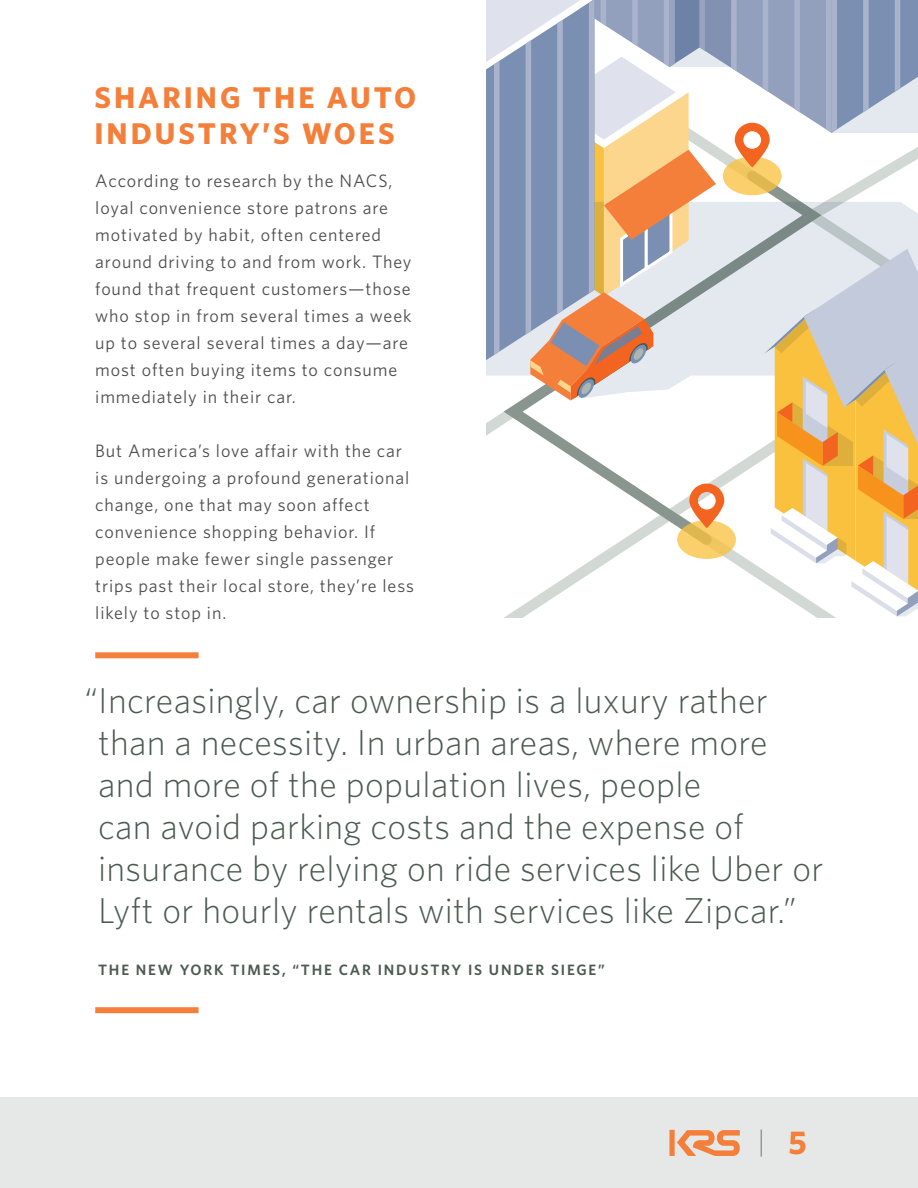
<style>
.page{position:relative;width:918px;height:1188px;background:#fff}
.page>*{position:absolute;margin:0;border:0;box-sizing:border-box;transform-origin:0 0}
.HIGHLIGHT__QUOTE{font:300 36px/42px "Whitney";letter-spacing:.01em;color:#4b5a52}
.t1{font:700 33px "Whitney";color:#f47f3a}
.CHAPTER_TITLE{font:700 30px/36px "Whitney";letter-spacing:.1em;color:#f47f3a}
.BODY_COPY{font:18px/27px "Whitney";letter-spacing:.05em;color:#4d4d4d}
.HIGHLIGHT__QUOTE_SOU{font:600 15px "Whitney";letter-spacing:.12em;color:#4b5a52}
</style>
<div class="page">
<div style="left:0;top:1098px;width:918px;height:90px;background:#e5e8e7"></div>
<div style="left:669px;top:1130px;width:6px;height:26px;background:#f47f3a"></div>
<svg style="left:677px;top:1130px;width:63px;height:26px"></svg>
<svg style="left:761px;top:1129px;width:1px;height:28px"></svg>
<svg style="left:486px;top:0;width:432px;height:618px"></svg>
<div style="left:95px;top:652px;width:104px;height:6px;background:#f47f3a"></div>
<div style="left:95px;top:1007px;width:104px;height:6px;background:#f47f3a"></div>
<p class="CHAPTER_TITLE" style="left:94px;top:79px;width:323px">SHARING THE AUTO<br>INDUSTRY’S WOES</p>
<p class="BODY_COPY" style="left:95px;top:167px;width:318px">According to research by the NACS, loyal convenience store patrons are motivated by habit, often centered around driving to and from work. They found that frequent customers—those who stop in from several times a week up to several several times a day—are most often buying items to consume immediately in their car.</p>
<p class="BODY_COPY" style="left:95px;top:437px;width:320px">But America’s love affair with the car is undergoing a profound generational change, one that may soon affect convenience shopping behavior. If people make fewer single passenger trips past their local store, they’re less likely to stop in.</p>
<p class="HIGHLIGHT__QUOTE" style="left:98px;top:678px;width:727px;text-indent:-14px">“Increasingly, car ownership is a luxury rather than a necessity. In urban areas, where more and more of the population lives, people<br>can avoid parking costs and the expense of insurance by relying on ride services like Uber or Lyft or hourly rentals with services like Zipcar.”</p>
<p class="HIGHLIGHT__QUOTE_SOU" style="left:98px;top:960px;width:508px">THE NEW YORK TIMES, “THE CAR INDUSTRY IS UNDER SIEGE”</p>
<h2 class="t1" style="left:788px;top:1121px;width:20px">5</h2>
</div>
